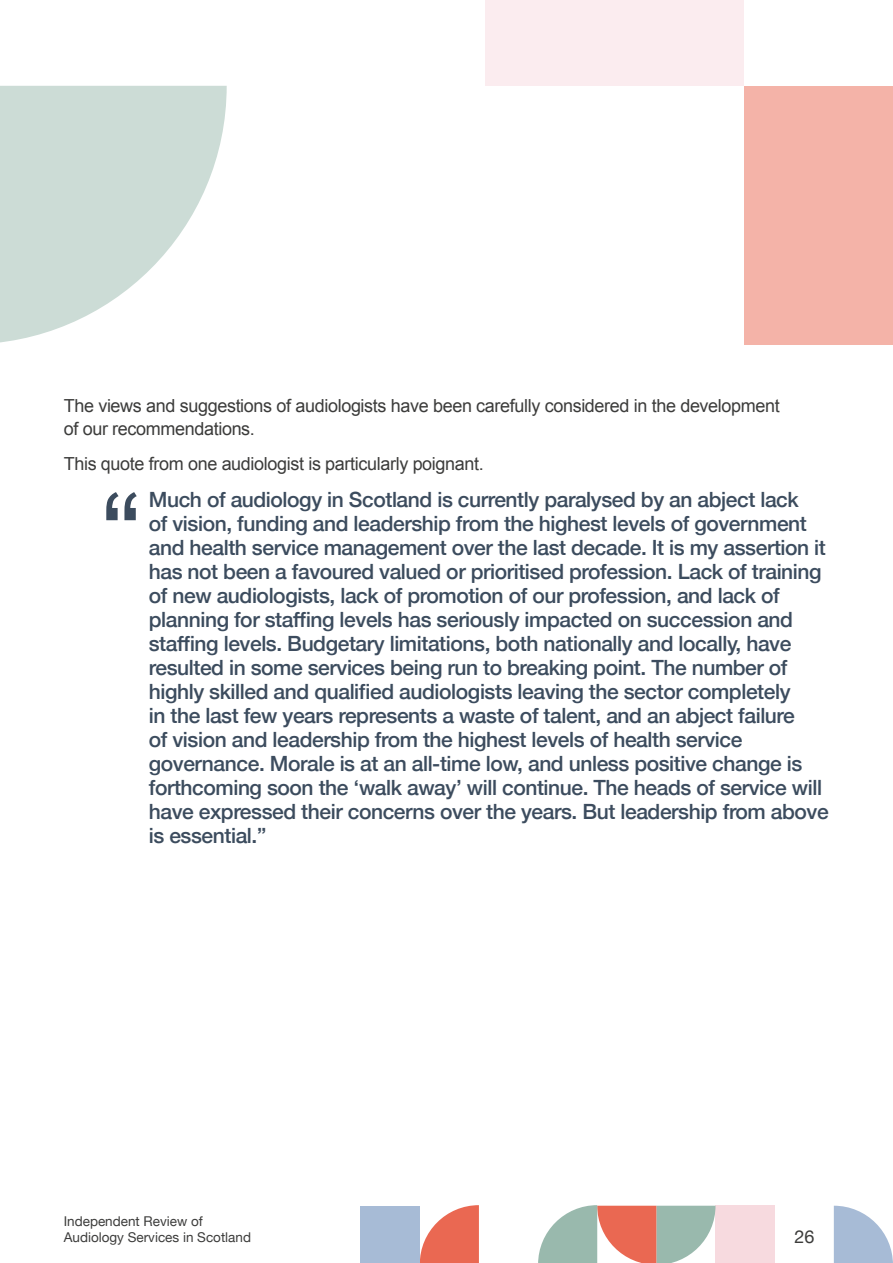
<style>
.page{position:relative;width:893px;height:1263px;background:#fff}
.page>*{position:absolute;margin:0;border:0;box-sizing:border-box;transform-origin:0 0}
.t1{font:500 21px/24px "Helvetica Neue";letter-spacing:-.02em;color:#3c4c5e}
.t2{font:18px/22.5px "Arial";letter-spacing:-.02em;color:#3c3c3b}
.t3{font:18px "Helvetica Neue";color:#3c3c3b}
.t4{font:13.5px/16.2px "Helvetica Neue";color:#3c3c3b}
</style>
<div class="page">
<svg style="left:834px;top:1206px;width:59px;height:57px"></svg>
<div style="left:715px;top:1206px;width:60px;height:57px;background:#f7dadf"></div>
<svg style="left:538px;top:1206px;width:177px;height:57px"></svg>
<svg style="left:420px;top:1206px;width:59px;height:57px"></svg>
<div style="left:361px;top:1206px;width:59px;height:57px;background:#a7bbd6"></div>
<svg style="left:0;top:86px;width:227px;height:257px;fill:#ccdcd6"></svg>
<div style="left:485px;top:0;width:259px;height:86px;background:#fbecef"></div>
<div style="left:744px;top:86px;width:149px;height:258px;background:#f4b3a8"></div>
<svg style="left:106px;top:492px;width:31px;height:28px"></svg>
<p class="t2" style="left:64px;top:395px;width:717px">The views and suggestions of audiologists have been carefully considered in the development of our recommendations.</p>
<p class="t2" style="left:64px;top:453px;width:422px">This quote from one audiologist is particularly poignant.</p>
<p class="t1" style="left:149px;top:486px;width:681px">Much of audiology in Scotland is currently paralysed by an abject lack<br>of vision, funding and leadership from the highest levels of government and health service management over the last decade. It is my assertion it has not been a favoured valued or prioritised profession. Lack of training of new audiologists, lack of promotion of our profession, and lack of planning for staffing levels has seriously impacted on succession and staffing levels. Budgetary limitations, both nationally and locally, have resulted in some services being run to breaking point. The number of highly skilled and qualified audiologists leaving the sector completely<br>in the last few years represents a waste of talent, and an abject failure<br>of vision and leadership from the highest levels of health service governance. Morale is at an all-time low, and unless positive change is forthcoming soon the ‘walk away’ will continue. The heads of service will have expressed their concerns over the years. But leadership from above is essential.”</p>
<p class="t4" style="left:64px;top:1213px;width:189px">Independent Review of<br>Audiology Services in Scotland</p>
<p class="t3" style="left:794px;top:1223px;width:22px">26</p>
</div>
